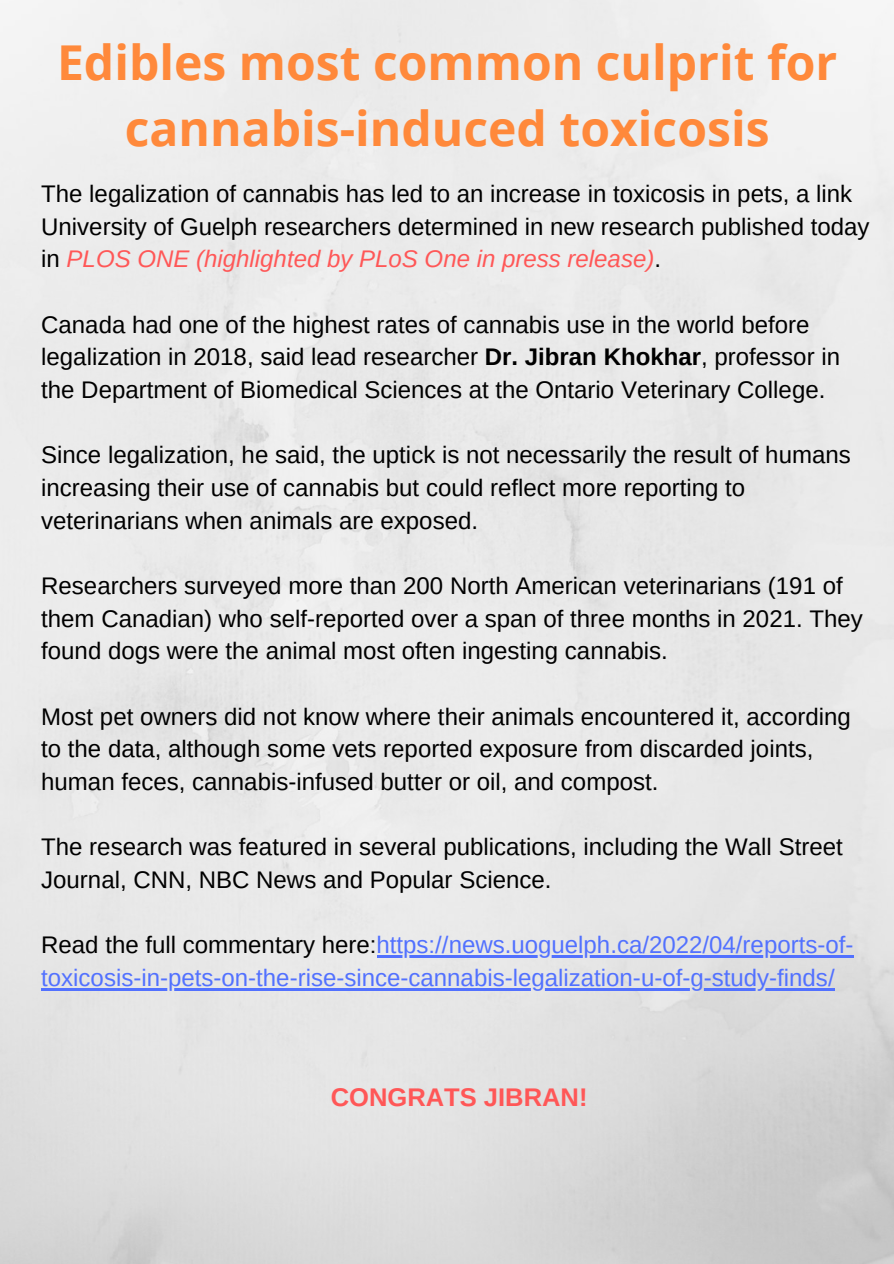
<style>
.page{position:relative;width:894px;height:1264px;background:#fff}
.page>*{position:absolute;margin:0;border:0;box-sizing:border-box;transform-origin:0 0}
.t1{font:700 48px/66.4px "Open Sans";color:#ff893b;text-align:center}
.t2{font:700 25.5px "Arimo";color:#ff5757}
.t3{font:24px/32.7px "Arimo";color:#000}
.t4{font:24px/32.7px "Arimo";color:#5271ff}
.s1{font-style:italic;color:#ff5757}
.s2{font-weight:700}
.s3{color:#000}
</style>
<div class="page">
<img style="left:0;top:0;width:893px;height:1263px">
<hr style="left:376px;top:955px;width:477px;height:2px;background:#5271ff">
<hr style="left:41px;top:988px;width:793px;height:2px;background:#5271ff">
<h1 class="t1" style="left:57px;top:28px;width:781px">Edibles most common culprit for cannabis-induced toxicosis</h1>
<p class="t3" style="left:41px;top:177px;width:829px">The legalization of cannabis has led to an increase in toxicosis in pets, a link<br>University of Guelph researchers determined in new research published today in <span class="s1">PLOS ONE (highlighted by PLoS One in press release)</span>.</p>
<p class="t3" style="left:41px;top:308px;width:800px">Canada had one of the highest rates of cannabis use in the world before legalization in 2018, said lead researcher <span class="s2">Dr. Jibran Khokhar</span>, professor in the Department of Biomedical Sciences at the Ontario Veterinary College.</p>
<p class="t3" style="left:41px;top:438px;width:810px">Since legalization, he said, the uptick is not necessarily the result of humans increasing their use of cannabis but could reflect more reporting to veterinarians when animals are exposed.</p>
<p class="t3" style="left:41px;top:569px;width:822px">Researchers surveyed more than 200 North American veterinarians (191 of them Canadian) who self-reported over a span of three months in 2021. They found dogs were the animal most often ingesting cannabis.</p>
<p class="t3" style="left:41px;top:700px;width:810px">Most pet owners did not know where their animals encountered it, according to the data, although some vets reported exposure from discarded joints, human feces, cannabis-infused butter or oil, and compost.</p>
<p class="t3" style="left:41px;top:830px;width:802px">The research was featured in several publications, including the Wall Street<br>Journal, CNN, NBC News and Popular Science.</p>
<p class="t4" style="left:41px;top:928px;width:813px"><span class="s3">Read the full commentary here:</span>https://news.uoguelph.ca/2022/04/reports-of&shy;toxicosis-in-pets-on-the-rise-since-cannabis-legalization-u-of-g-study-finds/</p>
<p class="t2" style="left:331px;top:1083px;width:258px">CONGRATS JIBRAN!</p>
</div>
